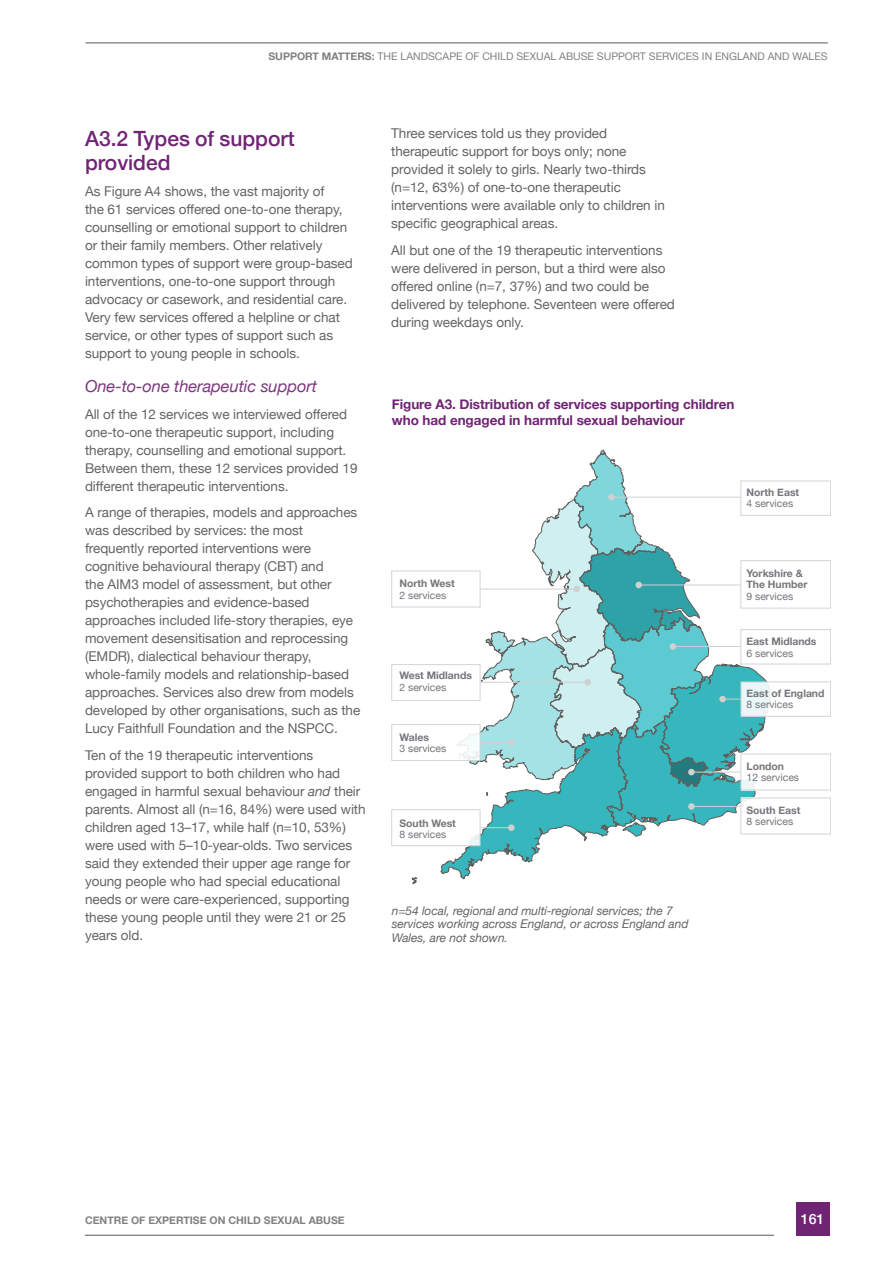
<style>
.page{position:relative;width:893px;height:1263px;background:#fff}
.page>*{position:absolute;margin:0;border:0;box-sizing:border-box;transform-origin:0 0}
.t1{font:500 21px/24px "Helvetica Neue";color:#702474}
.t2{font:italic 16.5px "Helvetica Neue";letter-spacing:-.005em;color:#7c367e}
.t3{font:500 14.1px "Helvetica Neue";color:#fff}
.t4{font:13.5px/18px "Helvetica Neue";letter-spacing:-.005em;color:#636466}
.t5{font:700 13.5px/16.5px "Helvetica Neue";letter-spacing:-.005em;color:#702474}
.t6{font:italic 12px/13.5px "Helvetica Neue";letter-spacing:-.005em;color:#636466}
.t7{font:10.5px "Helvetica Neue";color:#818082}
.t8{font:700 10.5px "Helvetica Neue";color:#818082}
.t9{font:700 10.35px/11.6px "Helvetica Neue";color:#74767a}
.t10{font:10.35px "Helvetica Neue";color:#74767a}
.s1{font-weight:700}
.s2{font-style:italic}
</style>
<div class="page">
<hr style="left:86px;top:43px;width:741px;height:1px;background:#55585a">
<div style="left:796px;top:1202px;width:33px;height:34px;background:#702474"></div>
<hr style="left:85px;top:1235px;width:689px;height:1px;background:#55585a">
<svg style="left:412px;top:450px;width:359px;height:434px"></svg>
<div style="left:719px;top:696px;width:7px;height:6px;background:#d0d0d0;border-radius:50%"></div>
<hr style="left:691px;top:772px;width:50px;height:1px;background:#d0d0d0">
<div style="left:688px;top:769px;width:7px;height:6px;background:#d0d0d0;border-radius:50%"></div>
<hr style="left:691px;top:806px;width:50px;height:1px;background:#d0d0d0">
<div style="left:688px;top:803px;width:7px;height:7px;background:#d0d0d0;border-radius:50%"></div>
<hr style="left:480px;top:827px;width:32px;height:1px;background:#d0d0d0">
<div style="left:508px;top:824px;width:7px;height:7px;background:#d0d0d0;border-radius:50%"></div>
<hr style="left:480px;top:742px;width:32px;height:1px;background:#d0d0d0">
<div style="left:508px;top:739px;width:7px;height:7px;background:#d0d0d0;border-radius:50%"></div>
<hr style="left:480px;top:589px;width:97px;height:1px;background:#d0d0d0">
<div style="left:573px;top:586px;width:7px;height:6px;background:#d0d0d0;border-radius:50%"></div>
<hr style="left:480px;top:682px;width:108px;height:1px;background:#d0d0d0">
<div style="left:584px;top:679px;width:7px;height:6px;background:#d0d0d0;border-radius:50%"></div>
<div style="left:741px;top:481px;width:90px;height:34px;background:#fff"></div>
<div style="left:741px;top:481px;width:90px;height:35px;border:1px solid #d0d0d0"></div>
<div style="left:741px;top:561px;width:90px;height:47px;background:#fff"></div>
<div style="left:741px;top:560px;width:90px;height:48px;border:1px solid #d0d0d0"></div>
<div style="left:741px;top:630px;width:90px;height:34px;background:#fff"></div>
<div style="left:741px;top:629px;width:90px;height:35px;border:1px solid #d0d0d0"></div>
<div style="left:741px;top:682px;width:90px;height:34px;background:linear-gradient(to right,#ebf6f7,#fff)"></div>
<div style="left:741px;top:682px;width:90px;height:34px;border:1px solid #d0d0d0"></div>
<div style="left:741px;top:754px;width:90px;height:36px;background:#fff"></div>
<div style="left:741px;top:754px;width:90px;height:36px;border:1px solid #d0d0d0"></div>
<div style="left:741px;top:798px;width:90px;height:36px;background:#fff"></div>
<div style="left:741px;top:798px;width:90px;height:36px;border:1px solid #d0d0d0"></div>
<div style="left:392px;top:810px;width:88px;height:36px;background:#fff"></div>
<div style="left:391px;top:809px;width:89px;height:37px;border:1px solid #d0d0d0"></div>
<div style="left:392px;top:724px;width:88px;height:36px;background:#fff"></div>
<div style="left:391px;top:724px;width:89px;height:37px;border:1px solid #d0d0d0"></div>
<div style="left:392px;top:571px;width:88px;height:36px;background:#fff"></div>
<div style="left:391px;top:571px;width:89px;height:36px;border:1px solid #d0d0d0"></div>
<div style="left:392px;top:665px;width:88px;height:36px;background:#fff"></div>
<div style="left:391px;top:664px;width:89px;height:37px;border:1px solid #d0d0d0"></div>
<p class="t7" style="left:268px;top:48px;width:561px"><span class="s1">SUPPORT MATTERS:</span> THE LANDSCAPE OF CHILD SEXUAL ABUSE SUPPORT SERVICES IN ENGLAND AND WALES</p>
<h1 class="t1" style="left:85px;top:125px;width:211px">A3.2 Types of support provided</h1>
<p class="t4" style="left:85px;top:183px;width:269px">As Figure A4 shows, the vast majority of<br>the 61 services offered one-to-one therapy, counselling or emotional support to children or their family members. Other relatively common types of support were group-based interventions, one-to-one support through advocacy or casework, and residential care.<br>Very few services offered a helpline or chat service, or other types of support such as support to young people in schools.</p>
<p class="t2" style="left:85px;top:374px;width:234px">One-to-one therapeutic support</p>
<p class="t4" style="left:85px;top:406px;width:274px">All of the 12 services we interviewed offered one-to-one therapeutic support, including therapy, counselling and emotional support.<br>Between them, these 12 services provided 19 different therapeutic interventions.</p>
<p class="t4" style="left:85px;top:504px;width:277px">A range of therapies, models and approaches was described by services: the most frequently reported interventions were cognitive behavioural therapy (CBT) and<br>the AIM3 model of assessment, but other psychotherapies and evidence-based approaches included life-story therapies, eye movement desensitisation and reprocessing (EMDR), dialectical behaviour therapy, whole-family models and relationship-based approaches. Services also drew from models developed by other organisations, such as the Lucy Faithfull Foundation and the NSPCC.</p>
<p class="t4" style="left:85px;top:747px;width:282px">Ten of the 19 therapeutic interventions provided support to both children who had engaged in harmful sexual behaviour <span class="s2">and</span> their parents. Almost all (n=16, 84%) were used with children aged 13–17, while half (n=10, 53%) were used with 5–10-year-olds. Two services said they extended their upper age range for young people who had special educational needs or were care-experienced, supporting these young people until they were 21 or 25 years old.</p>
<p class="t4" style="left:391px;top:125px;width:275px">Three services told us they provided therapeutic support for boys only; none provided it solely to girls. Nearly two-thirds (n=12, 63%) of one-to-one therapeutic interventions were available only to children in specific geographical areas.</p>
<p class="t4" style="left:391px;top:242px;width:285px">All but one of the 19 therapeutic interventions were delivered in person, but a third were also offered online (n=7, 37%) and two could be delivered by telephone. Seventeen were offered during weekdays only.</p>
<p class="t5" style="left:392px;top:396px;width:344px">Figure A3. Distribution of services supporting children who had engaged in harmful sexual behaviour</p>
<p class="t9" style="left:746px;top:487px;width:54px">North East</p>
<p class="t10" style="left:746px;top:496px;width:48px">4 services</p>
<p class="t9" style="left:399px;top:578px;width:57px">North West</p>
<p class="t10" style="left:399px;top:587px;width:48px">2 services</p>
<p class="t9" style="left:399px;top:670px;width:74px">West Midlands</p>
<p class="t10" style="left:399px;top:680px;width:48px">2 services</p>
<p class="t9" style="left:399px;top:732px;width:31px">Wales</p>
<p class="t10" style="left:399px;top:741px;width:48px">3 services</p>
<p class="t9" style="left:746px;top:567px;width:63px">Yorkshire &amp;<br>The Humber</p>
<p class="t10" style="left:746px;top:589px;width:48px">9 services</p>
<p class="t9" style="left:746px;top:636px;width:72px">East Midlands</p>
<p class="t10" style="left:746px;top:646px;width:48px">6 services</p>
<p class="t9" style="left:746px;top:687px;width:79px">East of England</p>
<p class="t10" style="left:746px;top:697px;width:48px">8 services</p>
<p class="t9" style="left:746px;top:760px;width:39px">London</p>
<p class="t10" style="left:746px;top:770px;width:54px">12 services</p>
<p class="t9" style="left:746px;top:805px;width:55px">South East</p>
<p class="t9" style="left:399px;top:817px;width:58px">South West</p>
<p class="t10" style="left:746px;top:814px;width:48px">8 services</p>
<p class="t10" style="left:399px;top:827px;width:48px">8 services</p>
<p class="t6" style="left:392px;top:904px;width:298px">n=54 local, regional and multi-regional services; the 7 services working across England, or across England and<br>Wales, are not shown.</p>
<p class="t8" style="left:85px;top:1212px;width:261px">CENTRE OF EXPERTISE ON CHILD SEXUAL ABUSE</p>
<p class="t3" style="left:801px;top:1208px;width:25px">161</p>
</div>
